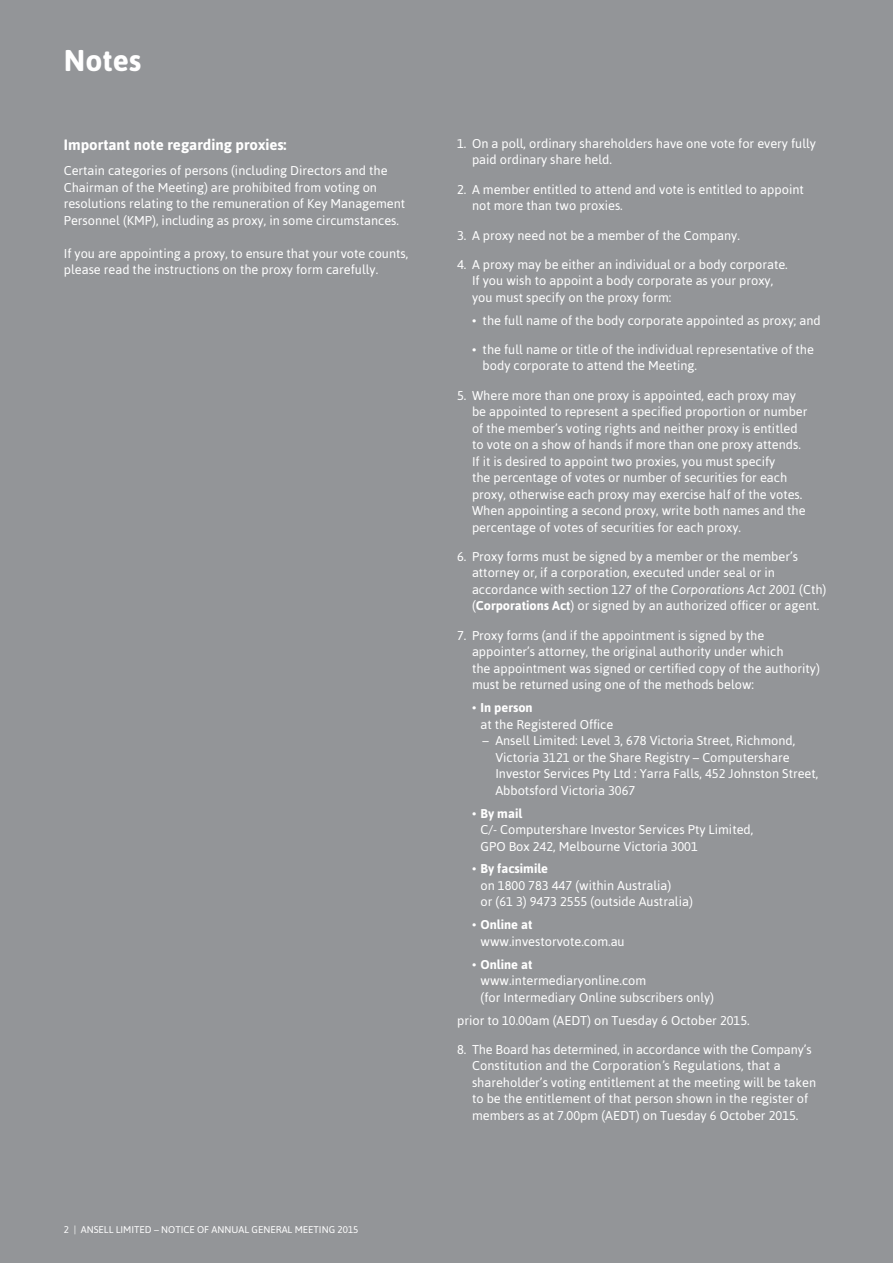
<style>
.page{position:relative;width:893px;height:1263px;background:#939598}
.page>*{position:absolute;margin:0;border:0;box-sizing:border-box;transform-origin:0 0}
.Section_Title{font:700 30px "Asap";color:#fff}
.t1{font:700 15px "Asap";color:#fff}
.Body_Text{font:12.75px/16.5px "Asap";color:#fff}
.Bullets{font:12.75px/16.5px "Asap";color:#fff}
.t2{font:9.75px "Asap";color:#fff}
.s1{font-style:italic}
.s2{font-weight:700}
</style>
<div class="page">
<p class="Section_Title" style="left:64px;top:43px;width:79px">Notes</p>
<h3 class="t1" style="left:64px;top:136px;width:224px">Important note regarding proxies:</h3>
<p class="Body_Text" style="left:64px;top:162px;width:343px">Certain categories of persons (including Directors and the Chairman of the Meeting) are prohibited from voting on resolutions relating to the remuneration of Key Management Personnel (KMP), including as proxy, in some circumstances.</p>
<p class="Body_Text" style="left:64px;top:245px;width:346px">If you are appointing a proxy, to ensure that your vote counts, please read the instructions on the proxy form carefully.</p>
<p class="t2" style="left:64px;top:1224px;width:296px">2 | ANSELL LIMITED – NOTICE OF ANNUAL GENERAL MEETING 2015</p>
<p class="Body_Text" style="left:472px;top:135px;width:346px;text-indent:-15px">1. On a poll, ordinary shareholders have one vote for every fully paid ordinary share held.</p>
<p class="Body_Text" style="left:472px;top:181px;width:333px;text-indent:-15px">2. A member entitled to attend and vote is entitled to appoint not more than two proxies.</p>
<p class="Body_Text" style="left:457px;top:227px;width:284px">3. A proxy need not be a member of the Company.</p>
<p class="Body_Text" style="left:472px;top:256px;width:317px;text-indent:-15px">4. A proxy may be either an individual or a body corporate.<br>If you wish to appoint a body corporate as your proxy, you must specify on the proxy form:</p>
<p class="Body_Text" style="left:472px;top:312px;width:350px">• the full name of the body corporate appointed as proxy; and</p>
<p class="Body_Text" style="left:483px;top:341px;width:333px;text-indent:-11px">• the full name or title of the individual representative of the body corporate to attend the Meeting.</p>
<p class="Body_Text" style="left:472px;top:387px;width:337px;text-indent:-15px">5. Where more than one proxy is appointed, each proxy may be appointed to represent a specified proportion or number of the member’s voting rights and neither proxy is entitled to vote on a show of hands if more than one proxy attends.<br>If it is desired to appoint two proxies, you must specify<br>the percentage of votes or number of securities for each proxy, otherwise each proxy may exercise half of the votes.<br>When appointing a second proxy, write both names and the percentage of votes of securities for each proxy.</p>
<p class="Body_Text" style="left:472px;top:548px;width:356px;text-indent:-15px">6. Proxy forms must be signed by a member or the member’s attorney or, if a corporation, executed under seal or in accordance with section 127 of the <span class="s1">Corporations Act 2001</span> (Cth) (<span class="s2">Corporations Act</span>) or signed by an authorized officer or agent.</p>
<p class="Body_Text" style="left:472px;top:627px;width:349px;text-indent:-15px">7. Proxy forms (and if the appointment is signed by the appointer’s attorney, the original authority under which<br>the appointment was signed or certified copy of the authority) must be returned using one of the methods below:</p>
<p class="Body_Text" style="left:480px;top:699px;width:134px;text-indent:-9px">• <span class="s2">In person<br></span>at the Registered Office</p>
<p class="Bullets" style="left:495px;top:732px;width:324px;text-indent:-13px">– Ansell Limited: Level 3, 678 Victoria Street, Richmond, Victoria 3121 or the Share Registry – Computershare Investor Services Pty Ltd : Yarra Falls, 452 Johnston Street, Abbotsford Victoria 3067</p>
<p class="Body_Text" style="left:480px;top:805px;width:274px;text-indent:-9px">• <span class="s2">By mail<br></span>C/- Computershare Investor Services Pty Limited,<br>GPO Box 242, Melbourne Victoria 3001</p>
<p class="Body_Text" style="left:480px;top:860px;width:214px;text-indent:-9px">• <span class="s2">By facsimile<br></span>on 1800 783 447 (within Australia)<br>or (61 3) 9473 2555 (outside Australia)</p>
<p class="Body_Text" style="left:480px;top:916px;width:146px;text-indent:-9px">• <span class="s2">Online at </span>www.investorvote.com.au</p>
<p class="Body_Text" style="left:480px;top:956px;width:235px;text-indent:-9px">• <span class="s2">Online at<br></span>www.intermediaryonline.com<br>(for Intermediary Online subscribers only)</p>
<p class="Bullets" style="left:457px;top:1012px;width:294px">prior to 10.00am (AEDT) on Tuesday 6 October 2015.</p>
<p class="Body_Text" style="left:472px;top:1041px;width:346px;text-indent:-15px">8. The Board has determined, in accordance with the Company’s Constitution and the Corporation’s Regulations, that a shareholder’s voting entitlement at the meeting will be taken to be the entitlement of that person shown in the register of members as at 7.00pm (AEDT) on Tuesday 6 October 2015.</p>
</div>
